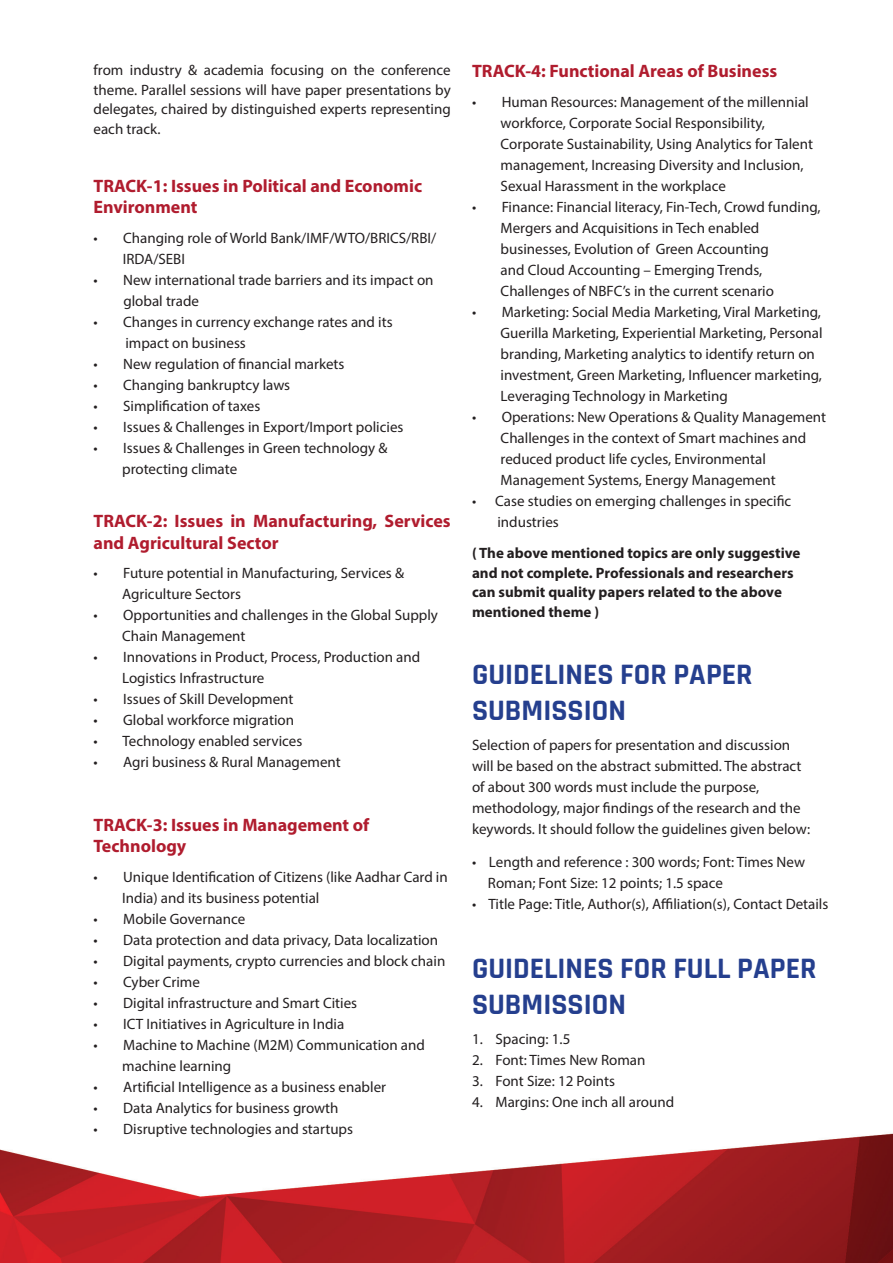
<style>
.page{position:relative;width:893px;height:1263px;background:#fff}
.page>*{position:absolute;margin:0;border:0;box-sizing:border-box;transform-origin:0 0}
.t1{font:700 30px/36px "Rajdhani";color:#253f8e}
.Default{font:700 18px/21.6px "Myriad Pro";color:#b01c2e}
.Default-2{font:15px/21px "Myriad Pro";color:#231f20}
.Default-3{font:700 15px/19.5px "Myriad Pro";color:#231f20}
</style>
<div class="page">
<img style="left:0;top:1133px;width:893px;height:130px">
<p class="Default-2" style="left:94px;top:60px;width:359px;line-height:19.5px;text-align:justify">from industry &amp; academia focusing on the conference theme. Parallel sessions will have paper presentations by delegates, chaired by distinguished experts representing each track.</p>
<p class="Default" style="left:94px;top:174px;width:330px">TRACK-1: Issues in Political and Economic<br>Environment</p>
<p class="Default-2" style="left:123px;top:227px;width:315px;text-indent:-29px">• Changing role of World Bank/IMF/WTO/BRICS/RBI/<br>IRDA/SEBI</p>
<p class="Default-2" style="left:123px;top:269px;width:312px;text-indent:-30px">• New international trade barriers and its impact on global trade</p>
<p class="Default-2" style="left:125px;top:311px;width:269px;text-indent:-32px">• Changes in currency exchange rates and its impact on business</p>
<p class="Default-2" style="left:94px;top:353px;width:252px">• New regulation of financial markets</p>
<p class="Default-2" style="left:94px;top:374px;width:198px">• Changing bankruptcy laws</p>
<p class="Default-2" style="left:94px;top:395px;width:168px">• Simplification of taxes</p>
<p class="Default-2" style="left:94px;top:416px;width:311px">• Issues &amp; Challenges in Export/Import policies</p>
<p class="Default-2" style="left:122px;top:437px;width:267px;text-indent:-29px">• Issues &amp; Challenges in Green technology &amp; protecting climate</p>
<p class="Default" style="left:94px;top:509px;width:359px">TRACK-2: Issues in Manufacturing, Services and Agricultural Sector</p>
<p class="Default-2" style="left:122px;top:562px;width:283px;text-indent:-29px">• Future potential in Manufacturing, Services &amp;<br>Agriculture Sectors</p>
<p class="Default-2" style="left:122px;top:604px;width:317px;text-indent:-29px">• Opportunities and challenges in the Global Supply<br>Chain Management</p>
<p class="Default-2" style="left:122px;top:646px;width:300px;text-indent:-29px">• Innovations in Product, Process, Production and<br>Logistics Infrastructure</p>
<p class="Default-2" style="left:94px;top:688px;width:201px">• Issues of Skill Development</p>
<p class="Default-2" style="left:94px;top:709px;width:202px">• Global workforce migration</p>
<p class="Default-2" style="left:94px;top:730px;width:210px">• Technology enabled services</p>
<p class="Default-2" style="left:94px;top:751px;width:249px">• Agri business &amp; Rural Management</p>
<p class="Default" style="left:94px;top:813px;width:277px">TRACK-3: Issues in Management of<br>Technology</p>
<p class="Default-2" style="left:122px;top:866px;width:327px;text-indent:-29px">• Unique Identification of Citizens (like Aadhar Card in<br>India) and its business potential</p>
<p class="Default-2" style="left:94px;top:908px;width:153px">• Mobile Governance</p>
<p class="Default-2" style="left:94px;top:929px;width:346px">• Data protection and data privacy, Data localization</p>
<p class="Default-2" style="left:94px;top:950px;width:353px">• Digital payments, crypto currencies and block chain</p>
<p class="Default-2" style="left:94px;top:971px;width:108px">• Cyber Crime</p>
<p class="Default-2" style="left:94px;top:992px;width:265px">• Digital infrastructure and Smart Cities</p>
<p class="Default-2" style="left:94px;top:1013px;width:252px">• ICT Initiatives in Agriculture in India</p>
<p class="Default-2" style="left:122px;top:1034px;width:304px;text-indent:-29px">• Machine to Machine (M2M) Communication and machine learning</p>
<p class="Default-2" style="left:94px;top:1076px;width:294px">• Artificial Intelligence as a business enabler</p>
<p class="Default-2" style="left:94px;top:1097px;width:246px">• Data Analytics for business growth</p>
<p class="Default-2" style="left:94px;top:1118px;width:261px">• Disruptive technologies and startups</p>
<p class="Default" style="left:472px;top:60px;width:307px">TRACK-4: Functional Areas of Business</p>
<p class="Default-2" style="left:501px;top:91px;width:314px;text-indent:-29px">• Human Resources: Management of the millennial workforce, Corporate Social Responsibility, Corporate Sustainability, Using Analytics for Talent management, Increasing Diversity and Inclusion, Sexual Harassment in the workplace</p>
<p class="Default-2" style="left:501px;top:196px;width:321px;text-indent:-29px">• Finance: Financial literacy, Fin-Tech, Crowd funding, Mergers and Acquisitions in Tech enabled businesses, Evolution of Green Accounting<br>and Cloud Accounting – Emerging Trends, Challenges of NBFC’s in the current scenario</p>
<p class="Default-2" style="left:501px;top:301px;width:324px;text-indent:-29px">• Marketing: Social Media Marketing, Viral Marketing, Guerilla Marketing, Experiential Marketing, Personal branding, Marketing analytics to identify return on investment, Green Marketing, Influencer marketing, Leveraging Technology in Marketing</p>
<p class="Default-2" style="left:501px;top:406px;width:327px;text-indent:-29px">• Operations: New Operations &amp; Quality Management Challenges in the context of Smart machines and reduced product life cycles, Environmental Management Systems, Energy Management</p>
<p class="Default-2" style="left:497px;top:490px;width:295px;text-indent:-25px">• Case studies on emerging challenges in specific industries</p>
<p class="Default-3" style="left:472px;top:543px;width:330px">( The above mentioned topics are only suggestive and not complete. Professionals and researchers can submit quality papers related to the above mentioned theme )</p>
<p class="t1" style="left:472px;top:658px;width:282px">GUIDELINES FOR PAPER<br>SUBMISSION</p>
<p class="Default-2" style="left:472px;top:735px;width:340px">Selection of papers for presentation and discussion will be based on the abstract submitted. The abstract of about 300 words must include the purpose, methodology, major findings of the research and the keywords. It should follow the guidelines given below:</p>
<p class="Default-2" style="left:488px;top:852px;width:319px;text-indent:-16px">• Length and reference : 300 words; Font: Times New<br>Roman; Font Size: 12 points; 1.5 space</p>
<p class="Default-2" style="left:472px;top:894px;width:358px">• Title Page: Title, Author(s), Affiliation(s), Contact Details</p>
<p class="t1" style="left:472px;top:952px;width:346px">GUIDELINES FOR FULL PAPER<br>SUBMISSION</p>
<p class="Default-2" style="left:472px;top:1029px;width:100px">1. Spacing: 1.5</p>
<p class="Default-2" style="left:472px;top:1050px;width:175px">2. Font: Times New Roman</p>
<p class="Default-2" style="left:472px;top:1071px;width:145px">3. Font Size: 12 Points</p>
<p class="Default-2" style="left:472px;top:1092px;width:204px">4. Margins: One inch all around</p>
</div>
